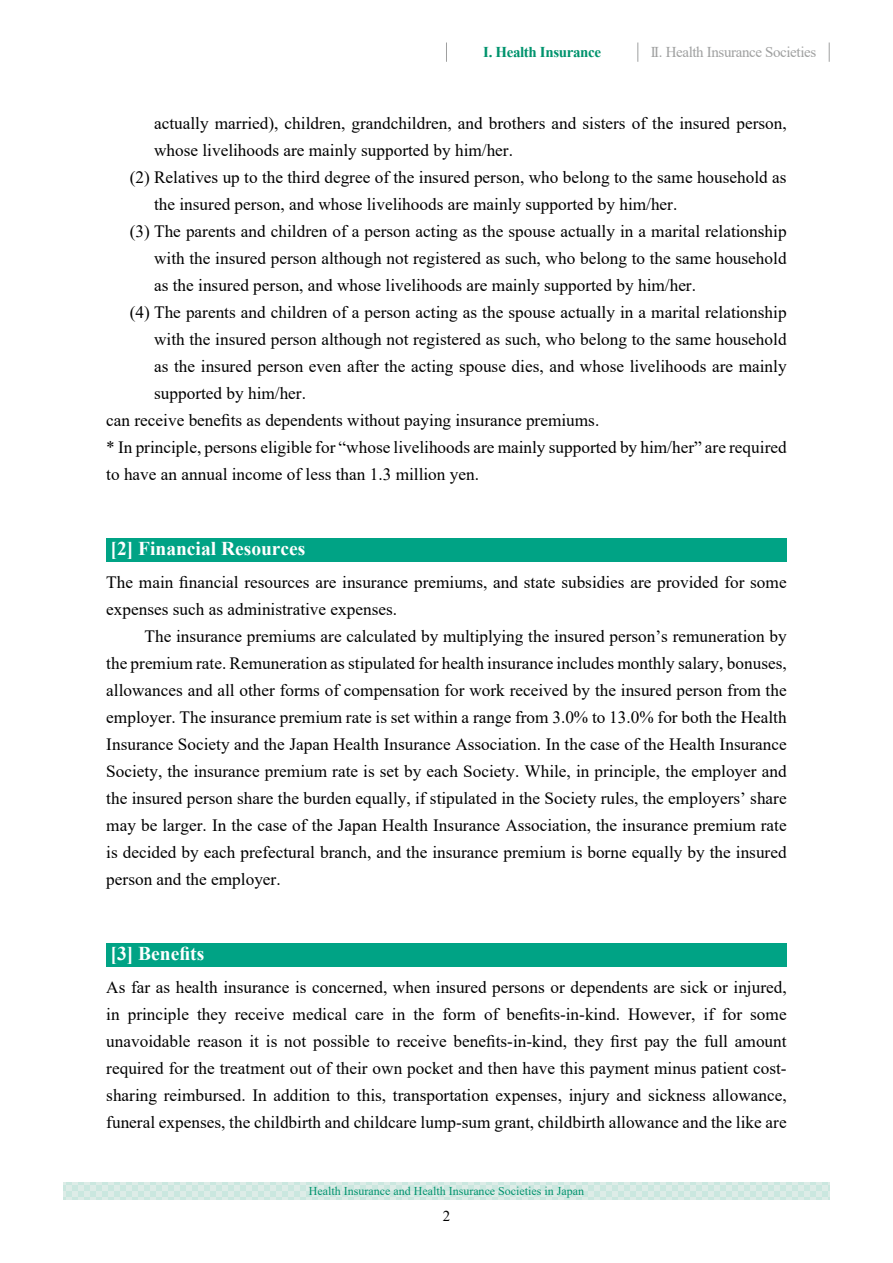
<style>
.page{position:relative;width:893px;height:1263px;background:#fff}
.page>*{position:absolute;margin:0;border:0;box-sizing:border-box;transform-origin:0 0}
.t1{font:700 19.5px "Times New Roman";color:#fff}
.t2{font:17.25px/27px "Times New Roman";color:#000;text-align:justify}
.t3{font:15px "Times New Roman";letter-spacing:-.025em;color:#9fa0a0}
.t4{font:700 15px "Times New Roman";letter-spacing:-.025em;color:#00936d}
.t5{font:15px "Times New Roman";color:#000}
.t6{font:12px "Times New Roman";color:#00936d}
</style>
<div class="page">
<div style="left:106px;top:538px;width:681px;height:24px;background:#00a385"></div>
<div style="left:106px;top:943px;width:681px;height:24px;background:#00a385"></div>
<div style="left:64px;top:1182px;width:765px;height:17px;background:linear-gradient(to right,#d3e9e3,#d3e9e3)"></div>
<svg style="left:446px;top:43px;width:1px;height:19px"></svg>
<svg style="left:637px;top:43px;width:1px;height:19px"></svg>
<svg style="left:829px;top:43px;width:1px;height:19px"></svg>
<p class="t4" style="left:483px;top:41px;width:119px">I. Health Insurance</p>
<p class="t3" style="left:651px;top:42px;width:167px">II. Health Insurance Societies</p>
<p class="t2" style="left:154px;top:109px;width:634px">actually married), children, grandchildren, and brothers and sisters of the insured person,</p>
<p class="t2" style="left:154px;top:136px;width:360px">whose livelihoods are mainly supported by him/her.</p>
<p class="t2" style="left:130px;top:163px;width:658px">(2) Relatives up to the third degree of the insured person, who belong to the same household as</p>
<p class="t2" style="left:154px;top:190px;width:525px">the insured person, and whose livelihoods are mainly supported by him/her.</p>
<p class="t2" style="left:130px;top:217px;width:658px">(3) The parents and children of a person acting as the spouse actually in a marital relationship</p>
<p class="t2" style="left:154px;top:244px;width:634px">with the insured person although not registered as such, who belong to the same household</p>
<p class="t2" style="left:154px;top:271px;width:543px">as the insured person, and whose livelihoods are mainly supported by him/her.</p>
<p class="t2" style="left:130px;top:298px;width:658px">(4) The parents and children of a person acting as the spouse actually in a marital relationship</p>
<p class="t2" style="left:154px;top:325px;width:634px">with the insured person although not registered as such, who belong to the same household</p>
<p class="t2" style="left:154px;top:352px;width:634px">as the insured person even after the acting spouse dies, and whose livelihoods are mainly</p>
<p class="t2" style="left:154px;top:379px;width:153px">supported by him/her.</p>
<p class="t2" style="left:106px;top:406px;width:494px">can receive benefits as dependents without paying insurance premiums.</p>
<p class="t2" style="left:106px;top:433px;width:682px">* In principle, persons eligible for “whose livelihoods are mainly supported by him/her” are required</p>
<p class="t2" style="left:106px;top:460px;width:374px">to have an annual income of less than 1.3 million yen.</p>
<p class="t1" style="left:111px;top:534px;width:196px">[2] Financial Resources</p>
<p class="t2" style="left:106px;top:568px;width:682px">The main financial resources are insurance premiums, and state subsidies are provided for some expenses such as administrative expenses.</p>
<p class="t2" style="left:106px;top:622px;width:682px;text-indent:38px">The insurance premiums are calculated by multiplying the insured person’s remuneration by the premium rate. Remuneration as stipulated for health insurance includes monthly salary, bonuses, allowances and all other forms of compensation for work received by the insured person from the employer. The insurance premium rate is set within a range from 3.0% to 13.0% for both the Health Insurance Society and the Japan Health Insurance Association. In the case of the Health Insurance Society, the insurance premium rate is set by each Society. While, in principle, the employer and the insured person share the burden equally, if stipulated in the Society rules, the employers’ share may be larger. In the case of the Japan Health Insurance Association, the insurance premium rate is decided by each prefectural branch, and the insurance premium is borne equally by the insured person and the employer.</p>
<p class="t1" style="left:111px;top:939px;width:95px">[3] Benefits</p>
<p class="t2" style="left:106px;top:973px;width:682px">As far as health insurance is concerned, when insured persons or dependents are sick or injured, in principle they receive medical care in the form of benefits-in-kind. However, if for some unavoidable reason it is not possible to receive benefits-in-kind, they first pay the full amount required for the treatment out of their own pocket and then have this payment minus patient cost&shy;sharing reimbursed. In addition to this, transportation expenses, injury and sickness allowance, funeral expenses, the childbirth and childcare lump-sum grant, childbirth allowance and the like are</p>
<p class="t6" style="left:309px;top:1182px;width:277px">Health Insurance and Health Insurance Societies in Japan</p>
<p class="t5" style="left:443px;top:1205px;width:9px">2</p>
</div>
